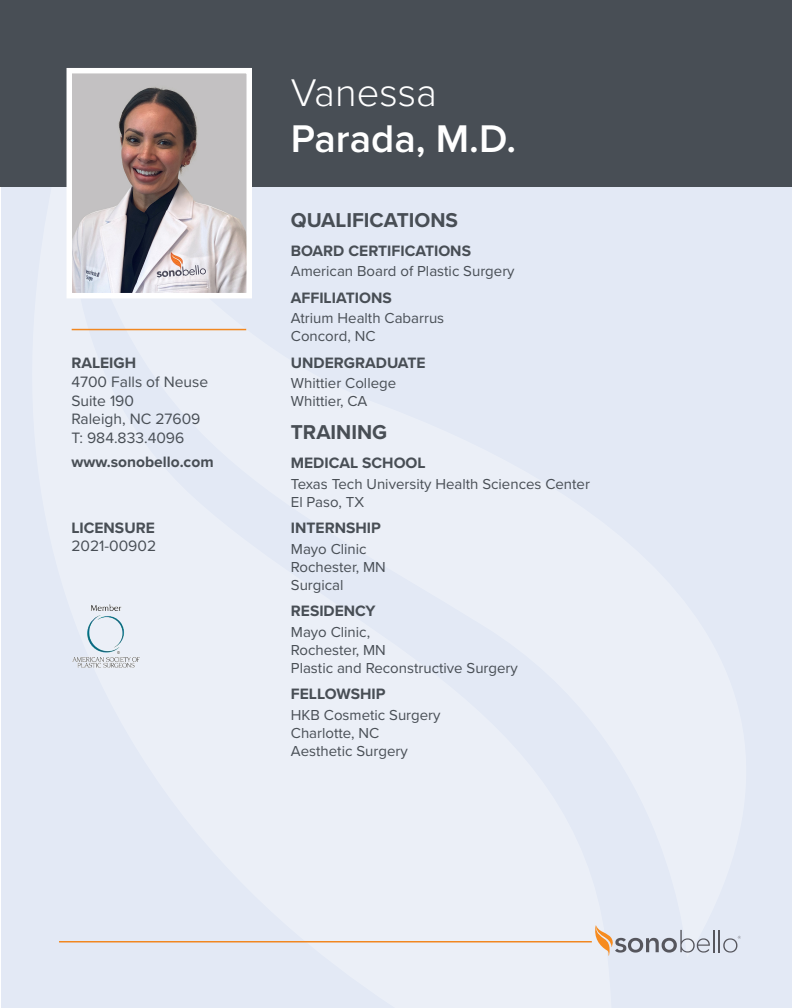
<style>
.page{position:relative;width:792px;height:1008px;background:#fff}
.page>*{position:absolute;margin:0;border:0;box-sizing:border-box;transform-origin:0 0}
.PDF_Surgeon_Name{font:600 40px/46px "Proxima Nova";color:#fff}
.PDF_BODY_SECTION_Header{font:700 20.8px "Proxima Nova";color:#484e55}
.PDF_Body_HEADER{font:700 15.6px "Proxima Nova";color:#484e55}
.SIDE_BAR_Body{font:15.6px "Proxima Nova";color:#484e55}
.SIDE_BAR_Body_Bold{font:700 15.6px "Proxima Nova";color:#484e55}
.SIDE_BAR_Header{font:700 15.6px "Proxima Nova";color:#484e55}
.PDF_Body_Text{font:15px/18px "Proxima Nova";color:#484e55}
.s1{font-weight:300}
</style>
<div class="page">
<div style="left:2px;top:0;width:790px;height:1008px;background:#e3e9f5"></div>
<div style="left:0;top:0;width:792px;height:187px;background:#484e55"></div>
<svg style="left:595px;top:925px;width:146px;height:31px"></svg>
<hr style="left:59px;top:941px;width:533px;height:1px;background:#f18720">
<hr style="left:72px;top:329px;width:174px;height:1px;background:#f18720">
<svg style="left:66px;top:68px;width:186px;height:231px;background:#bab2b3"></svg>
<img style="left:72px;top:604px;width:68px;height:64px">
<p class="SIDE_BAR_Header" style="left:71px;top:351px;width:66px">RALEIGH</p>
<p class="SIDE_BAR_Body" style="left:71px;top:370px;width:138px">4700 Falls of Neuse</p>
<p class="SIDE_BAR_Body" style="left:71px;top:389px;width:64px">Suite 190</p>
<p class="SIDE_BAR_Body" style="left:71px;top:408px;width:131px">Raleigh, NC 27609</p>
<p class="SIDE_BAR_Body" style="left:71px;top:426px;width:115px">T: 984.833.4096</p>
<p class="SIDE_BAR_Body_Bold" style="left:71px;top:450px;width:144px">www.sonobello.com</p>
<p class="SIDE_BAR_Header" style="left:71px;top:516px;width:85px">LICENSURE</p>
<p class="SIDE_BAR_Body" style="left:71px;top:535px;width:86px">2021-00902</p>
<p class="PDF_Surgeon_Name" style="left:291px;top:68px;width:227px"><span class="s1">Vanessa<br></span>Parada, M.D.</p>
<p class="PDF_BODY_SECTION_Header" style="left:291px;top:204px;width:169px">QUALIFICATIONS</p>
<p class="PDF_Body_HEADER" style="left:291px;top:239px;width:182px">BOARD CERTIFICATIONS</p>
<p class="PDF_Body_Text" style="left:291px;top:262px;width:225px">American Board of Plastic Surgery</p>
<p class="PDF_Body_HEADER" style="left:291px;top:286px;width:102px">AFFILIATIONS</p>
<p class="PDF_Body_Text" style="left:291px;top:309px;width:155px">Atrium Health Cabarrus<br>Concord, NC</p>
<p class="PDF_Body_HEADER" style="left:291px;top:351px;width:136px">UNDERGRADUATE</p>
<p class="PDF_Body_Text" style="left:291px;top:374px;width:107px">Whittier College<br>Whittier, CA</p>
<p class="PDF_BODY_SECTION_Header" style="left:291px;top:416px;width:98px">TRAINING</p>
<p class="PDF_Body_HEADER" style="left:291px;top:451px;width:136px">MEDICAL SCHOOL</p>
<p class="PDF_Body_Text" style="left:291px;top:474px;width:301px">Texas Tech University Health Sciences Center<br>El Paso, TX</p>
<p class="PDF_Body_HEADER" style="left:291px;top:516px;width:91px">INTERNSHIP</p>
<p class="PDF_Body_Text" style="left:291px;top:539px;width:97px">Mayo Clinic<br>Rochester, MN<br>Surgical</p>
<p class="PDF_Body_HEADER" style="left:291px;top:600px;width:86px">RESIDENCY</p>
<p class="PDF_Body_Text" style="left:291px;top:622px;width:229px">Mayo Clinic,<br>Rochester, MN<br>Plastic and Reconstructive Surgery</p>
<p class="PDF_Body_HEADER" style="left:291px;top:683px;width:96px">FELLOWSHIP</p>
<p class="PDF_Body_Text" style="left:291px;top:705px;width:151px">HKB Cosmetic Surgery<br>Charlotte, NC<br>Aesthetic Surgery</p>
</div>
